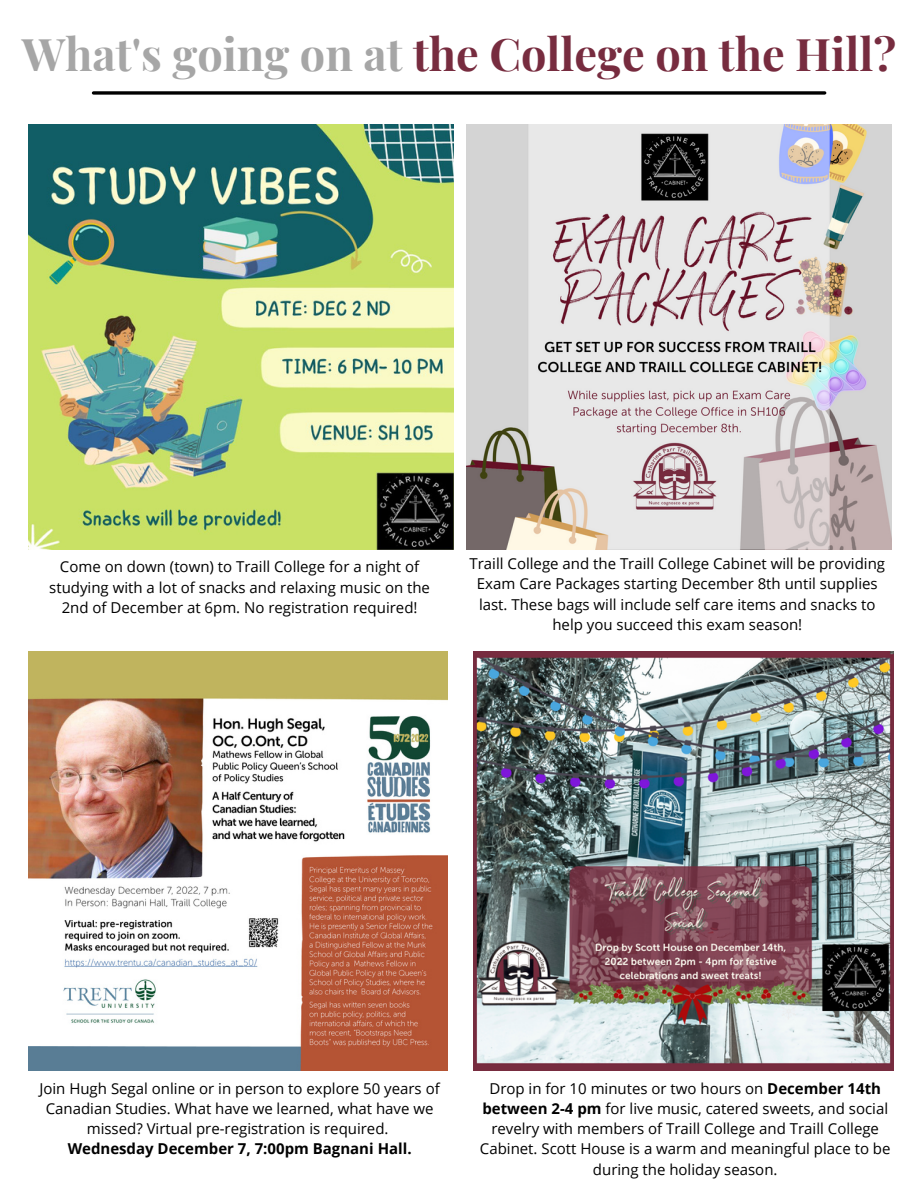
<style>
.page{position:relative;width:918px;height:1188px;background:#fff}
.page>*{position:absolute;margin:0;border:0;box-sizing:border-box;transform-origin:0 0}
.t1{font:700 45px "Playfair Display";color:#772c3f}
.t2{font:15px/20.2px "Open Sans";color:#010101;text-align:center}
.t3{font:15px/20.2px "Open Sans";color:#000;text-align:center}
.t4{font:700 15px "Open Sans";color:#010101}
.s1{color:#a6a6a6}
.s2{font-weight:700}
</style>
<div class="page">
<svg style="left:93px;top:91px;width:732px;height:4px;background:#272727"></svg>
<img style="left:29px;top:124px;width:425px;height:425px">
<img style="left:466px;top:124px;width:425px;height:425px">
<img style="left:29px;top:651px;width:419px;height:419px">
<img style="left:474px;top:651px;width:419px;height:419px">
<p class="t1" style="left:22px;top:22px;width:876px"><span class="s1">What's going on at</span> the College on the Hill?</p>
<p class="t3" style="left:49px;top:556px;width:382px">Come on down (town) to Traill College for a night of studying with a lot of snacks and relaxing music on the<br>2nd of December at 6pm. No registration required!</p>
<p class="t2" style="left:470px;top:553px;width:417px">Traill College and the Traill College Cabinet will be providing Exam Care Packages starting December 8th until supplies last. These bags will include self care items and snacks to help you succeed this exam season!</p>
<p class="t2" style="left:39px;top:1078px;width:402px">Join Hugh Segal online or in person to explore 50 years of<br>Canadian Studies. What have we learned, what have we missed? Virtual pre-registration is required.</p>
<p class="t4" style="left:68px;top:1138px;width:345px">Wednesday December 7, 7:00pm Bagnani Hall.</p>
<p class="t2" style="left:480px;top:1078px;width:412px">Drop in for 10 minutes or two hours on <span class="s2">December 14th between 2-4 pm</span> for live music, catered sweets, and social revelry with members of Traill College and Traill College Cabinet. Scott House is a warm and meaningful place to be during the holiday season.</p>
</div>
